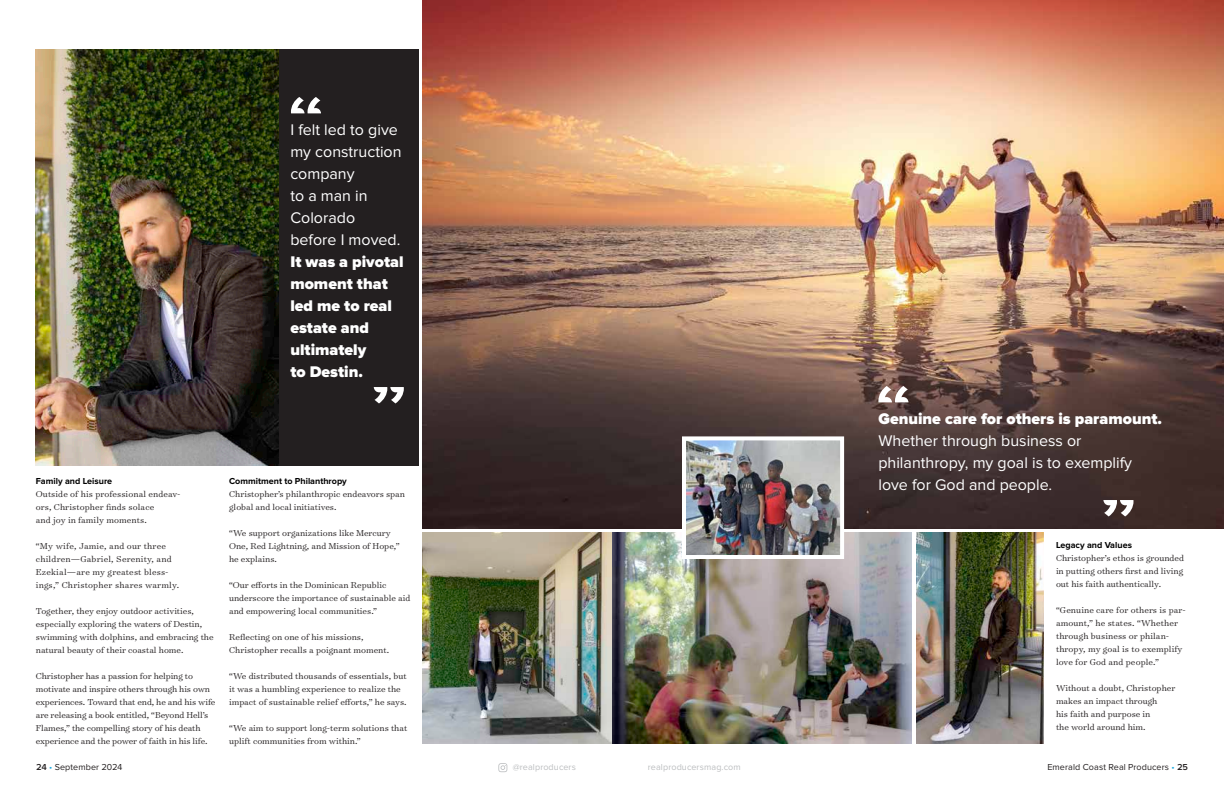
<style>
.page{position:relative;width:1224px;height:792px;background:#fff}
.page>*{position:absolute;margin:0;border:0;box-sizing:border-box;transform-origin:0 0}
.t1{font:16px/22px "Proxima Nova";color:#fff}
.t2{font:900 16px/22px "Proxima Nova";color:#fff}
.t3{font:300 9.8px/13px "Surveyor Text";color:#231f20}
.t4{font:300 9.8px/13px "Surveyor Text";letter-spacing:.02em;color:#231f20}
.t5{font:700 9px "Proxima Nova";color:#000}
.t6{font:9px "Proxima Nova";letter-spacing:.01em;color:#231f20}
.t7{font:9px "Proxima Nova";letter-spacing:.01em;color:#bcbec0}
.s1{font-weight:600}
.s2{color:#19a8e0}
</style>
<div class="page">
<svg style="left:498px;top:763px;width:9px;height:9px"></svg>
<div style="left:245px;top:49px;width:173px;height:416px;background:#231f20"></div>
<img style="left:422px;top:0;width:802px;height:528px">
<img style="left:423px;top:532px;width:489px;height:212px">
<img style="left:36px;top:49px;width:242px;height:416px">
<img style="left:916px;top:532px;width:128px;height:211px">
<img style="left:687px;top:441px;width:152px;height:113px">
<div style="left:682px;top:436px;width:162px;height:123px;border:4px solid #fff"></div>
<svg style="left:374px;top:387px;width:30px;height:16px"></svg>
<svg style="left:291px;top:97px;width:30px;height:16px"></svg>
<svg style="left:1103px;top:500px;width:31px;height:16px"></svg>
<svg style="left:878px;top:386px;width:31px;height:16px"></svg>
<h1 class="t1" style="left:290px;top:119px;width:113px">I felt led to give my construction company<br>to a man in<br>Colorado before I moved.</h1>
<h1 class="t2" style="left:290px;top:251px;width:115px">It was a pivotal moment that led me to real estate and ultimately<br>to Destin.</h1>
<p class="t5" style="left:36px;top:477px;width:78px">Family and Leisure</p>
<p class="t3" style="left:36px;top:487px;width:146px">Outside of his professional endeav&shy;ors, Christopher finds solace<br>and joy in family moments.</p>
<p class="t4" style="left:36px;top:539px;width:145px">“My wife, Jamie, and our three children—Gabriel, Serenity, and<br>Ezekial—are my greatest bless&shy;ings,” Christopher shares warmly.</p>
<p class="t3" style="left:36px;top:604px;width:179px">Together, they enjoy outdoor activities, especially exploring the waters of Destin, swimming with dolphins, and embracing the natural beauty of their coastal home.</p>
<p class="t3" style="left:36px;top:669px;width:181px">Christopher has a passion for helping to motivate and inspire others through his own experiences. Toward that end, he and his wife are releasing a book entitled, “Beyond Hell’s Flames,” the compelling story of his death experience and the power of faith in his life.</p>
<p class="t5" style="left:229px;top:477px;width:119px">Commitment to Philanthropy</p>
<p class="t3" style="left:229px;top:487px;width:177px">Christopher’s philanthropic endeavors span global and local initiatives.</p>
<p class="t3" style="left:229px;top:526px;width:172px">“We support organizations like Mercury<br>One, Red Lightning, and Mission of Hope,” he explains.</p>
<p class="t3" style="left:229px;top:578px;width:183px">“Our efforts in the Dominican Republic underscore the importance of sustainable aid and empowering local communities.”</p>
<p class="t3" style="left:229px;top:630px;width:162px">Reflecting on one of his missions,<br>Christopher recalls a poignant moment.</p>
<p class="t3" style="left:229px;top:669px;width:179px">“We distributed thousands of essentials, but it was a humbling experience to realize the impact of sustainable relief efforts,” he says.</p>
<p class="t3" style="left:229px;top:721px;width:180px">“We aim to support long-term solutions that uplift communities from within.”</p>
<h1 class="t2" style="left:878px;top:408px;width:285px">Genuine care for others is paramount.</h1>
<h1 class="t1" style="left:878px;top:430px;width:255px">Whether through business or philanthropy, my goal is to exemplify love for God and people.</h1>
<p class="t5" style="left:1056px;top:541px;width:77px">Legacy and Values</p>
<p class="t3" style="left:1056px;top:551px;width:130px;text-align:justify">Christopher’s ethos is grounded in putting others first and living out his faith authentically.</p>
<p class="t3" style="left:1056px;top:603px;width:131px">“Genuine care for others is par&shy;amount,” he states. “Whether through business or philan&shy;thropy, my goal is to exemplify love for God and people.”</p>
<p class="t3" style="left:1056px;top:681px;width:121px">Without a doubt, Christopher makes an impact through<br>his faith and purpose in<br>the world around him.</p>
<p class="t6" style="left:36px;top:762px;width:88px"><span class="s1">24</span> <span class="s2">•</span> September 2024</p>
<p class="t7" style="left:513px;top:762px;width:65px">@realproducers</p>
<p class="t7" style="left:648px;top:762px;width:94px">realproducersmag.com</p>
<p class="t6" style="left:1047px;top:762px;width:142px">Emerald Coast Real Producers <span class="s2">•</span> <span class="s1">25</span></p>
</div>
